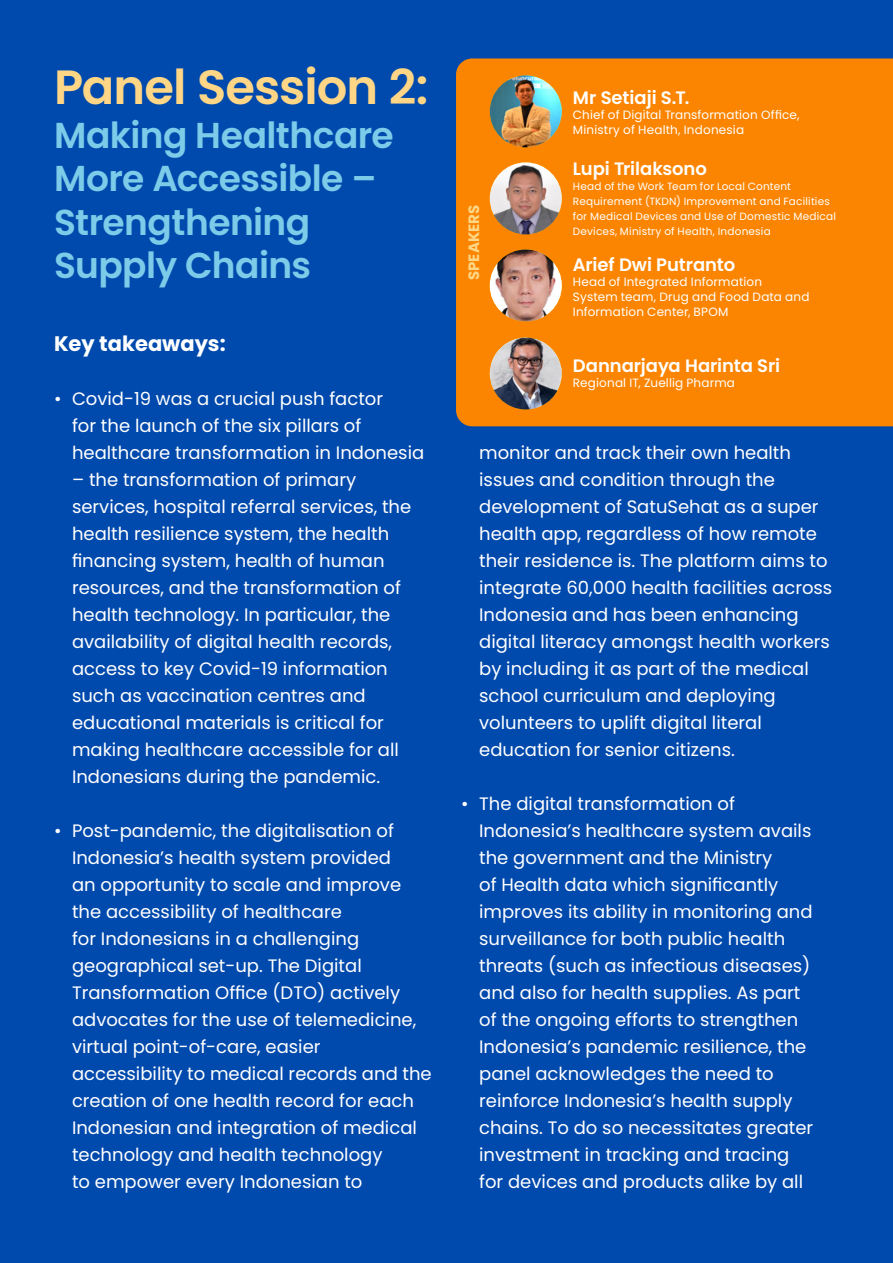
<style>
.page{position:relative;width:893px;height:1263px;background:#004aad}
.page>*{position:absolute;margin:0;border:0;box-sizing:border-box;transform-origin:0 0}
.t1{font:600 48px "Poppins";letter-spacing:-.02em;color:#ffd685}
.t2{font:600 36px/43.5px "Poppins";letter-spacing:-.015em;color:#7ccbe9}
.t3{font:700 21px "Poppins";color:#fff}
.t4{font:18px/27px "Poppins";color:#fff}
.t5{font:600 18px "Poppins";letter-spacing:-.005em;color:#fff}
.t6{font:700 15px "Poppins";color:#ffd685}
.t7{font:12px/15px "Poppins";letter-spacing:.015em;color:#fff}
.t8{font:10.5px/15px "Poppins";letter-spacing:.02em;color:#fff}
</style>
<div class="page">
<div style="left:456px;top:59px;width:437px;height:367px;background:#fb8500"></div>
<img style="left:490px;top:75px;width:72px;height:72px;border-radius:36px">
<img style="left:490px;top:162px;width:72px;height:72px;border-radius:36px">
<img style="left:490px;top:249px;width:72px;height:73px;border-radius:36px">
<img style="left:490px;top:337px;width:72px;height:72px;border-radius:36px">
<h1 class="t1" style="left:54px;top:60px;width:376px">Panel Session 2:</h1>
<h2 class="t2" style="left:54px;top:114px;width:341px">Making Healthcare<br>More Accessible –<br>Strengthening<br>Supply Chains</h2>
<p class="t3" style="left:54px;top:331px;width:173px">Key takeaways:</p>
<p class="t4" style="left:72px;top:385px;width:354px;text-indent:-18px">• Covid-19 was a crucial push factor<br>for the launch of the six pillars of healthcare transformation in Indonesia</p>
<p class="t4" style="left:72px;top:466px;width:341px">– the transformation of primary services, hospital referral services, the health resilience system, the health financing system, health of human resources, and the transformation of health technology. In particular, the availability of digital health records, access to key Covid-19 information such as vaccination centres and educational materials is critical for making healthcare accessible for all Indonesians during the pandemic.</p>
<p class="t4" style="left:72px;top:817px;width:361px;text-indent:-18px">• Post-pandemic, the digitalisation of Indonesia’s health system provided<br>an opportunity to scale and improve the accessibility of healthcare<br>for Indonesians in a challenging geographical set-up. The Digital Transformation Office (DTO) actively advocates for the use of telemedicine, virtual point-of-care, easier accessibility to medical records and the creation of one health record for each Indonesian and integration of medical technology and health technology<br>to empower every Indonesian to</p>
<p class="t6" style="left:465px;top:280px;width:77px;rotate:-90deg">SPEAKERS</p>
<p class="t5" style="left:573px;top:88px;width:118px">Mr Setiaji S.T.</p>
<p class="t7" style="left:573px;top:108px;width:228px">Chief of Digital Transformation Office,<br>Ministry of Health, Indonesia</p>
<p class="t5" style="left:573px;top:158px;width:135px">Lupi Trilaksono</p>
<p class="t8" style="left:573px;top:179px;width:265px">Head of the Work Team for Local Content Requirement (TKDN) Improvement and Facilities for Medical Devices and Use of Domestic Medical Devices, Ministry of Health, Indonesia</p>
<p class="t5" style="left:573px;top:254px;width:164px">Arief Dwi Putranto</p>
<p class="t7" style="left:573px;top:274px;width:238px">Head of Integrated Information<br>System team, Drug and Food Data and<br>Information Center, BPOM</p>
<p class="t5" style="left:573px;top:355px;width:209px">Dannarjaya Harinta Sri</p>
<p class="t7" style="left:573px;top:375px;width:164px">Regional IT, Zuellig Pharma</p>
<p class="t4" style="left:479px;top:439px;width:355px">monitor and track their own health issues and condition through the development of SatuSehat as a super health app, regardless of how remote their residence is. The platform aims to integrate 60,000 health facilities across Indonesia and has been enhancing digital literacy amongst health workers by including it as part of the medical school curriculum and deploying volunteers to uplift digital literal education for senior citizens.</p>
<p class="t4" style="left:479px;top:790px;width:336px;text-indent:-18px">• The digital transformation of Indonesia’s healthcare system avails the government and the Ministry<br>of Health data which significantly improves its ability in monitoring and surveillance for both public health threats (such as infectious diseases) and also for health supplies. As part of the ongoing efforts to strengthen Indonesia’s pandemic resilience, the panel acknowledges the need to reinforce Indonesia’s health supply chains. To do so necessitates greater investment in tracking and tracing for devices and products alike by all</p>
</div>
